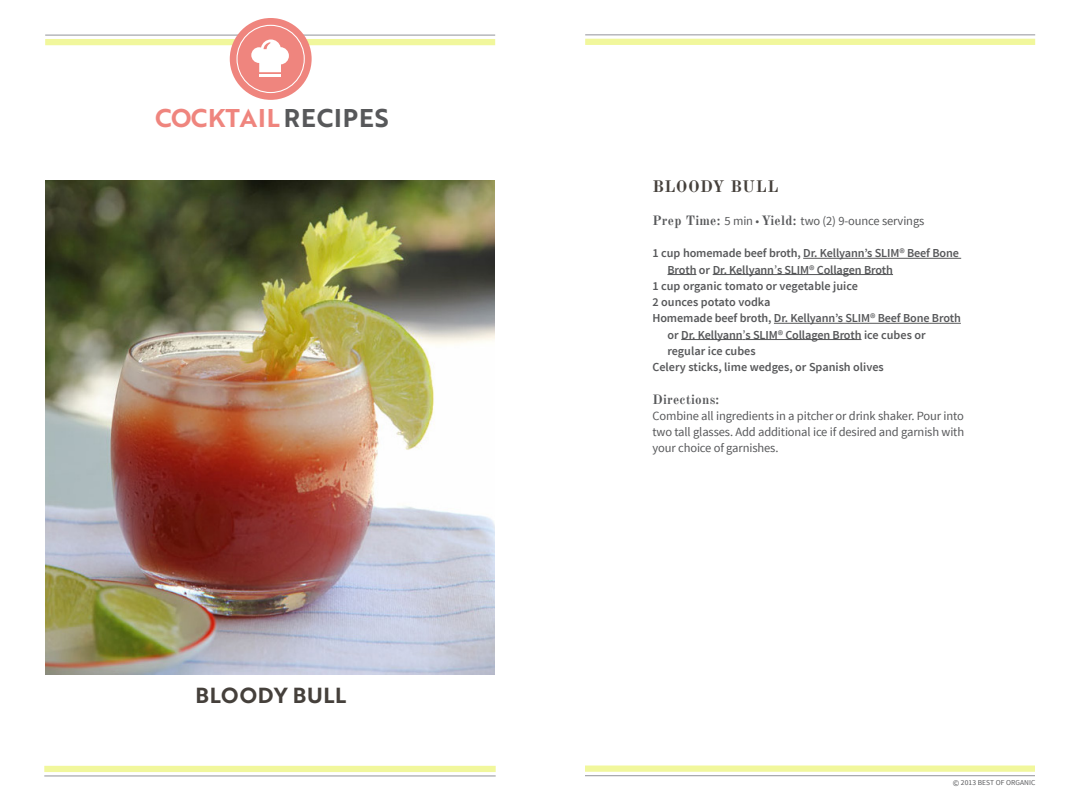
<style>
.page{position:relative;width:1080px;height:810px;background:#fff}
.page>*{position:absolute;margin:0;border:0;box-sizing:border-box;transform-origin:0 0}
.t1{font:25px "Brother 1816 Bold";letter-spacing:.04em;color:#ef857e}
.Tip_Body{font:21.25px "Brother 1816 Bold";letter-spacing:.03em;color:#45403b}
.Recipe_Body{font:700 16.25px "Old Standard TT";letter-spacing:.03em;color:#45403b}
.Recipe_Body-2{font:700 13.12px "Old Standard TT";letter-spacing:.02em;color:#57585a}
.Recipe_Body-3{font:12.5px/16.2px "Source Sans Pro";letter-spacing:-.01em;color:#57585a;text-align:justify}
.Recipe_Body-4{font:600 12.25px/16.2px "Source Sans Pro";letter-spacing:-.01em;color:#57585a}
.t2{font:7.5px "Source Sans Pro";letter-spacing:.01em;color:#57585a}
.s1{color:#57585a}
.s2{font-family:"Old Standard TT";font-weight:700;font-size:13.12px}
.s3{font-weight:400;font-size:12.5px}
.s4{font-size:8.75px}
</style>
<div class="page">
<div style="left:585px;top:766px;width:450px;height:6px;background:#f1f79c"></div>
<hr style="left:585px;top:775px;width:450px;height:1px;background:#a8a9ad">
<div style="left:585px;top:39px;width:450px;height:6px;background:#f1f79c"></div>
<hr style="left:585px;top:34px;width:450px;height:1px;background:#a8a9ad">
<div style="left:44px;top:766px;width:452px;height:6px;background:#f1f79c"></div>
<hr style="left:44px;top:775px;width:452px;height:2px;background:#a8a9ad">
<div style="left:45px;top:39px;width:450px;height:6px;background:#f1f79c"></div>
<hr style="left:45px;top:34px;width:450px;height:2px;background:#a8a9ad">
<div style="left:230px;top:18px;width:82px;height:82px;background:#ef857e;border-radius:50%"></div>
<div style="left:236px;top:25px;width:69px;height:68px;border:1px solid #fff;border-radius:50%"></div>
<hr style="left:259px;top:74px;width:22px;height:3px;background:#fff">
<svg style="left:251px;top:39px;width:38px;height:33px"></svg>
<img style="left:45px;top:180px;width:450px;height:494px">
<hr style="left:803px;top:258px;width:158px;height:1px;background:#57585a">
<svg style="left:668px;top:274px;width:28px;height:1px"></svg>
<hr style="left:713px;top:274px;width:61px;height:1px;background:#57585a">
<hr style="left:777px;top:274px;width:116px;height:1px;background:#57585a">
<hr style="left:774px;top:323px;width:187px;height:1px;background:#57585a">
<hr style="left:681px;top:339px;width:62px;height:1px;background:#57585a">
<hr style="left:746px;top:339px;width:116px;height:1px;background:#57585a">
<p class="t1" style="left:155px;top:99px;width:235px">COCKTAIL<span class="s1">RECIPES</span></p>
<p class="Tip_Body" style="left:195px;top:679px;width:153px">BLOODY BULL</p>
<p class="Recipe_Body" style="left:652px;top:177px;width:127px">BLOODY BULL</p>
<p class="Recipe_Body-3" style="left:652px;top:213px;width:273px"><span class="s2">Prep Time:</span> 5 min • <span class="s2">Yield:</span> two (2) 9-ounce servings</p>
<p class="Recipe_Body-4" style="left:652px;top:246px;width:308px">1 cup homemade beef broth, Dr. Kellyannʼs SLIM® Beef Bone</p>
<p class="Recipe_Body-4" style="left:652px;top:262px;width:242px;text-indent:15px">Broth or Dr. Kellyann<span class="s3">ʼ</span>s SLIM® Collagen Broth<br>1 cup organic tomato or vegetable juice</p>
<p class="Recipe_Body-4" style="left:652px;top:294px;width:120px">2 ounces potato vodka</p>
<p class="Recipe_Body-4" style="left:668px;top:311px;width:295px;text-indent:-15px">Homemade beef broth, Dr. Kellyannʼs SLIM® Beef Bone Broth or Dr. Kellyann<span class="s3">ʼ</span>s SLIM® Collagen Broth ice cubes or</p>
<p class="Recipe_Body-4" style="left:668px;top:343px;width:90px">regular ice cubes</p>
<p class="Recipe_Body-4" style="left:652px;top:359px;width:233px">Celery sticks, lime wedges, or Spanish olives</p>
<p class="Recipe_Body-2" style="left:652px;top:391px;width:68px">Directions:</p>
<p class="Recipe_Body-3" style="left:652px;top:408px;width:313px">Combine all ingredients in a pitcher or drink shaker. Pour into two tall glasses. Add additional ice if desired and garnish with your choice of garnishes.</p>
<p class="t2" style="left:953px;top:778px;width:84px"><span class="s4">©</span> 2013 BEST OF ORGANIC</p>
</div>
